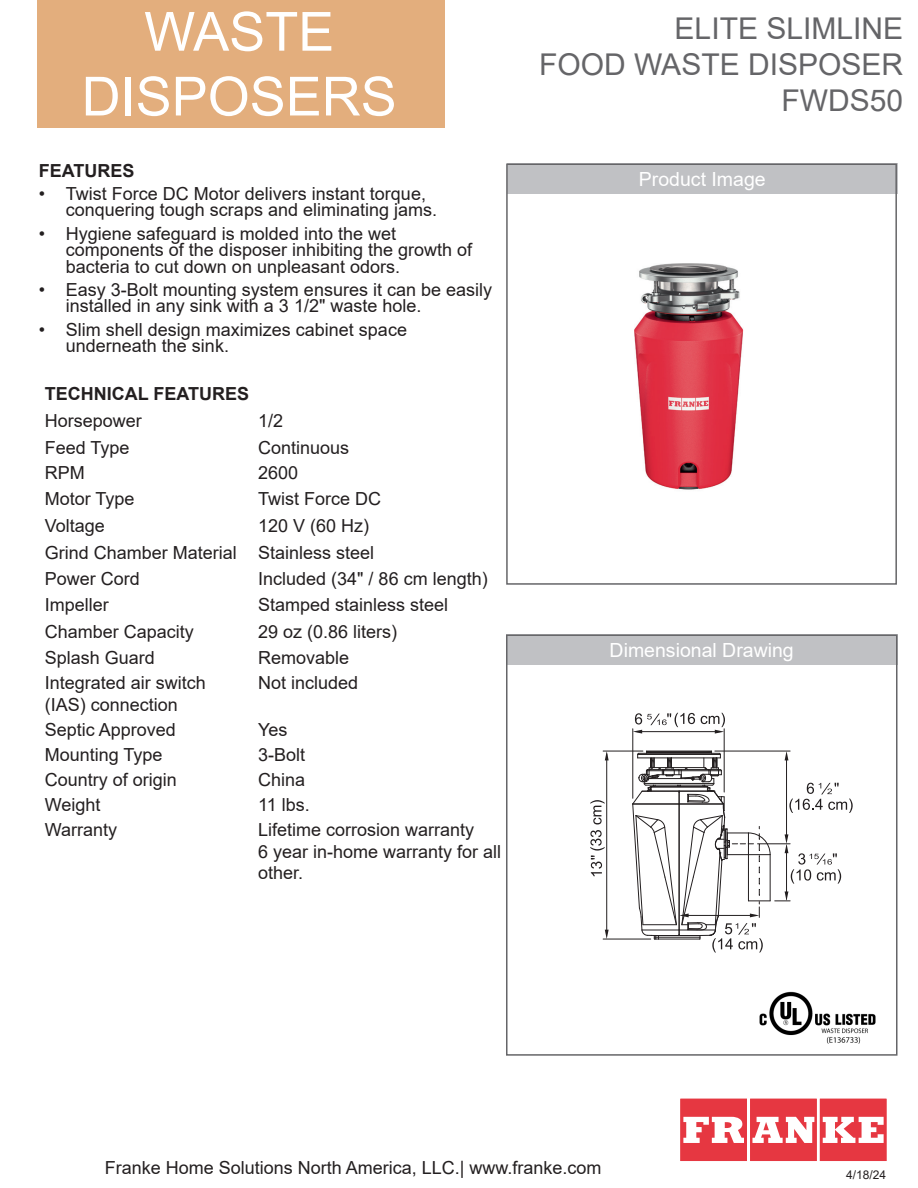
<style>
.page{position:relative;width:918px;height:1188px;background:#fff}
.page>*{position:absolute;margin:0;border:0;box-sizing:border-box;transform-origin:0 0}
.t1{font:54px "Arial";color:#fff}
.t2{font:30px "Arial";color:#656568}
.t3{font:19.5px "Arial";color:#fff}
.t4{font:18px/16.5px "Arial";color:#231f20}
.t5{font:700 18px "Arial";color:#231f20}
.t6{font:12px "Arial";color:#231f20}
</style>
<div class="page">
<div style="left:506px;top:634px;width:392px;height:31px;background:#c0c1c4"></div>
<div style="left:506px;top:634px;width:392px;height:422px;border:2px solid #656568"></div>
<div style="left:507px;top:164px;width:391px;height:30px;background:#c0c1c4"></div>
<div style="left:506px;top:164px;width:391px;height:421px;border:2px solid #656568"></div>
<svg style="left:680px;top:1099px;width:206px;height:62px"></svg>
<div style="left:37px;top:0;width:408px;height:127px;background:#e3ae7d"></div>
<img style="left:634px;top:264px;width:110px;height:226px">
<svg style="left:605px;top:930px;width:4px;height:9px"></svg>
<svg style="left:605px;top:752px;width:4px;height:8px"></svg>
<hr style="left:606px;top:754px;width:1px;height:179px;background:#231f20">
<hr style="left:603px;top:939px;width:48px;height:1px;background:#231f20">
<hr style="left:603px;top:751px;width:40px;height:1px;background:#231f20">
<hr style="left:633px;top:729px;width:1px;height:69px;background:#231f20">
<hr style="left:724px;top:729px;width:1px;height:63px;background:#231f20">
<hr style="left:637px;top:731px;width:83px;height:1px;background:#231f20">
<svg style="left:701px;top:713px;width:24px;height:21px"></svg>
<svg style="left:633px;top:713px;width:62px;height:21px"></svg>
<svg style="left:632px;top:751px;width:221px;height:202px"></svg>
<svg style="left:590px;top:800px;width:15px;height:76px"></svg>
<img style="left:759px;top:991px;width:117px;height:53px">
<p class="t1" style="left:144px;top:-5px;width:192px">WASTE</p>
<p class="t1" style="left:82px;top:59px;width:317px">DISPOSERS</p>
<p class="t5" style="left:39px;top:158px;width:97px">FEATURES</p>
<p class="t4" style="left:66px;top:185px;width:373px;text-indent:-27px">• Twist Force DC Motor delivers instant torque, conquering tough scraps and eliminating jams.</p>
<p class="t4" style="left:66px;top:225px;width:408px;text-indent:-27px">• Hygiene safeguard is molded into the wet components of the disposer inhibiting the growth of bacteria to cut down on unpleasant odors.</p>
<p class="t4" style="left:66px;top:281px;width:428px;text-indent:-27px">• Easy 3-Bolt mounting system ensures it can be easily installed in any sink with a 3 1/2" waste hole.</p>
<p class="t4" style="left:66px;top:321px;width:343px;text-indent:-27px">• Slim shell design maximizes cabinet space underneath the sink.</p>
<p class="t5" style="left:45px;top:381px;width:206px">TECHNICAL FEATURES</p>
<p class="t4" style="left:45px;top:412px;width:99px">Horsepower</p>
<p class="t4" style="left:258px;top:412px;width:27px">1/2</p>
<p class="t4" style="left:45px;top:439px;width:86px">Feed Type</p>
<p class="t4" style="left:258px;top:439px;width:93px">Continuous</p>
<p class="t4" style="left:45px;top:464px;width:41px">RPM</p>
<p class="t4" style="left:258px;top:464px;width:42px">2600</p>
<p class="t4" style="left:45px;top:490px;width:91px">Motor Type</p>
<p class="t4" style="left:258px;top:490px;width:125px">Twist Force DC</p>
<p class="t4" style="left:45px;top:517px;width:62px">Voltage</p>
<p class="t4" style="left:258px;top:517px;width:113px">120 V (60 Hz)</p>
<p class="t4" style="left:45px;top:544px;width:194px">Grind Chamber Material</p>
<p class="t4" style="left:258px;top:544px;width:118px">Stainless steel</p>
<p class="t4" style="left:45px;top:570px;width:97px">Power Cord</p>
<p class="t4" style="left:258px;top:570px;width:231px">Included (34" / 86 cm length)</p>
<p class="t4" style="left:45px;top:596px;width:66px">Impeller</p>
<p class="t4" style="left:258px;top:596px;width:192px">Stamped stainless steel</p>
<p class="t4" style="left:45px;top:623px;width:151px">Chamber Capacity</p>
<p class="t4" style="left:258px;top:623px;width:141px">29 oz (0.86 liters)</p>
<p class="t4" style="left:45px;top:649px;width:112px">Splash Guard</p>
<p class="t4" style="left:258px;top:649px;width:93px">Removable</p>
<p class="t4" style="left:45px;top:672px;width:163px;line-height:21.6px">Integrated air switch (IAS) connection</p>
<p class="t4" style="left:258px;top:674px;width:102px">Not included</p>
<p class="t4" style="left:45px;top:721px;width:133px">Septic Approved</p>
<p class="t4" style="left:258px;top:721px;width:31px">Yes</p>
<p class="t4" style="left:45px;top:746px;width:119px">Mounting Type</p>
<p class="t4" style="left:258px;top:746px;width:49px">3-Bolt</p>
<p class="t4" style="left:45px;top:771px;width:134px">Country of origin</p>
<p class="t4" style="left:258px;top:771px;width:49px">China</p>
<p class="t4" style="left:45px;top:796px;width:57px">Weight</p>
<p class="t4" style="left:258px;top:796px;width:53px">11 lbs.</p>
<p class="t4" style="left:45px;top:822px;width:74px">Warranty</p>
<p class="t4" style="left:258px;top:822px;width:218px">Lifetime corrosion warranty</p>
<p class="t4" style="left:258px;top:841px;width:245px;line-height:21.6px">6 year in-home warranty for all other.</p>
<p class="t2" style="left:675px;top:8px;width:230px">ELITE SLIMLINE</p>
<p class="t2" style="left:539px;top:44px;width:365px">FOOD WASTE DISPOSER</p>
<p class="t2" style="left:781px;top:80px;width:123px">FWDS50</p>
<p class="t3" style="left:639px;top:166px;width:128px">Product Image</p>
<p class="t3" style="left:610px;top:637px;width:186px">Dimensional Drawing</p>
<p class="t4" style="left:105px;top:1159px;width:498px">Franke Home Solutions North America, LLC.| www.franke.com</p>
<p class="t6" style="left:846px;top:1166px;width:42px">4/18/24</p>
</div>
